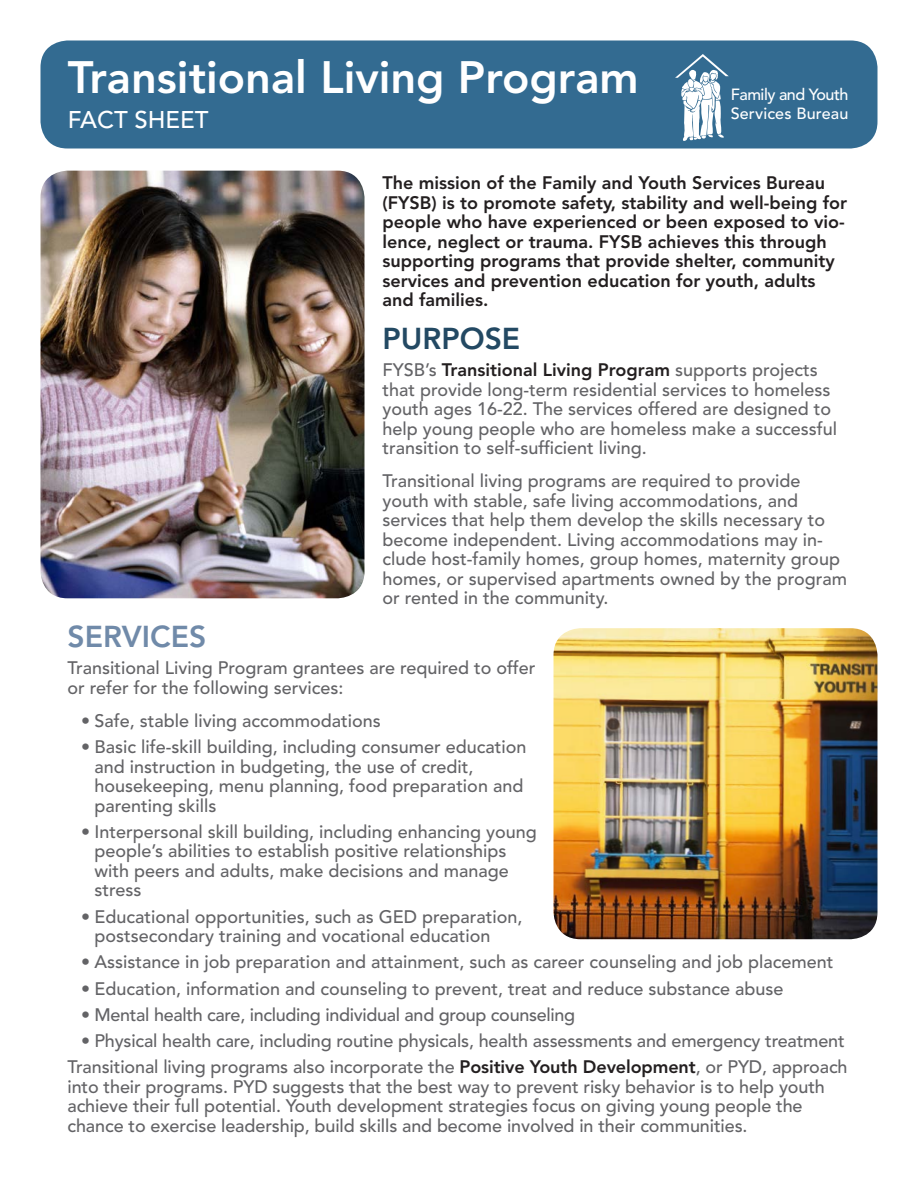
<style>
.page{position:relative;width:918px;height:1188px;background:#fff}
.page>*{position:absolute;margin:0;border:0;box-sizing:border-box;transform-origin:0 0}
.t1{font:800 45px "Avenir LT Std";color:#fff}
.t2{font:800 30px "Avenir LT Std";color:#708aa9}
.t3{font:800 30px "Avenir LT Std";color:#234963}
.t4{font:500 24px "Avenir LT Std";color:#fff}
.t5{font:500 18px/19.5px "Avenir LT Std";color:#636366}
.t6{font:800 18px/19.5px "Avenir LT Std";color:#231f20}
.t7{font:500 16.2px/19.4px "Avenir LT Std";letter-spacing:-.01em;color:#fff}
.s1{font-weight:800;color:#231f20}
</style>
<div class="page">
<div style="left:40px;top:40px;width:838px;height:108px;background:#336b91;border-radius:27px"></div>
<svg style="left:675px;top:54px;width:54px;height:87px"></svg>
<img style="left:40px;top:171px;width:324px;height:427px">
<img style="left:554px;top:628px;width:324px;height:311px">
<h1 class="t1" style="left:68px;top:50px;width:572px">Transitional Living Program</h1>
<h1 class="t4" style="left:68px;top:106px;width:142px">FACT SHEET</h1>
<h2 class="t7" style="left:731px;top:85px;width:119px">Family and Youth<br>Services Bureau</h2>
<p class="t6" style="left:382px;top:173px;width:466px">The mission of the Family and Youth Services Bureau (FYSB) is to promote safety, stability and well-being for people who have experienced or been exposed to vio&shy;lence, neglect or trauma. FYSB achieves this through supporting programs that provide shelter, community services and prevention education for youth, adults and families.</p>
<h2 class="t3" style="left:382px;top:321px;width:139px">PURPOSE</h2>
<p class="t5" style="left:382px;top:361px;width:456px">FYSB’s <span class="s1">Transitional Living Program</span> supports projects that provide long-term residential services to homeless youth ages 16-22. The services offered are designed to help young people who are homeless make a successful transition to self-sufficient living.</p>
<p class="t5" style="left:382px;top:472px;width:466px">Transitional living programs are required to provide youth with stable, safe living accommodations, and services that help them develop the skills necessary to become independent. Living accommodations may in&shy;clude host-family homes, group homes, maternity group homes, or supervised apartments owned by the program or rented in the community.</p>
<h2 class="t2" style="left:68px;top:619px;width:140px">SERVICES</h2>
<p class="t5" style="left:68px;top:659px;width:470px">Transitional Living Program grantees are required to offer or refer for the following services:</p>
<p class="t5" style="left:81px;top:711px;width:301px">• Safe, stable living accommodations</p>
<p class="t5" style="left:81px;top:738px;width:447px">• Basic life-skill building, including consumer education</p>
<p class="t5" style="left:94px;top:757px;width:430px">and instruction in budgeting, the use of credit, housekeeping, menu planning, food preparation and parenting skills</p>
<p class="t5" style="left:94px;top:842px;width:416px">people’s abilities to establish positive relationships with peers and adults, make decisions and manage stress</p>
<p class="t5" style="left:94px;top:927px;width:398px">postsecondary training and vocational education</p>
<p class="t5" style="left:81px;top:822px;width:457px">• Interpersonal skill building, including enhancing young</p>
<p class="t5" style="left:81px;top:907px;width:443px">• Educational opportunities, such as GED preparation,</p>
<p class="t5" style="left:81px;top:953px;width:754px">• Assistance in job preparation and attainment, such as career counseling and job placement</p>
<p class="t5" style="left:81px;top:979px;width:704px">• Education, information and counseling to prevent, treat and reduce substance abuse</p>
<p class="t5" style="left:81px;top:1005px;width:496px">• Mental health care, including individual and group counseling</p>
<p class="t5" style="left:81px;top:1032px;width:765px">• Physical health care, including routine physicals, health assessments and emergency treatment</p>
<p class="t5" style="left:68px;top:1058px;width:782px">Transitional living programs also incorporate the <span class="s1">Positive Youth Development</span>, or PYD, approach into their programs. PYD suggests that the best way to prevent risky behavior is to help youth achieve their full potential. Youth development strategies focus on giving young people the chance to exercise leadership, build skills and become involved in their communities.</p>
</div>
